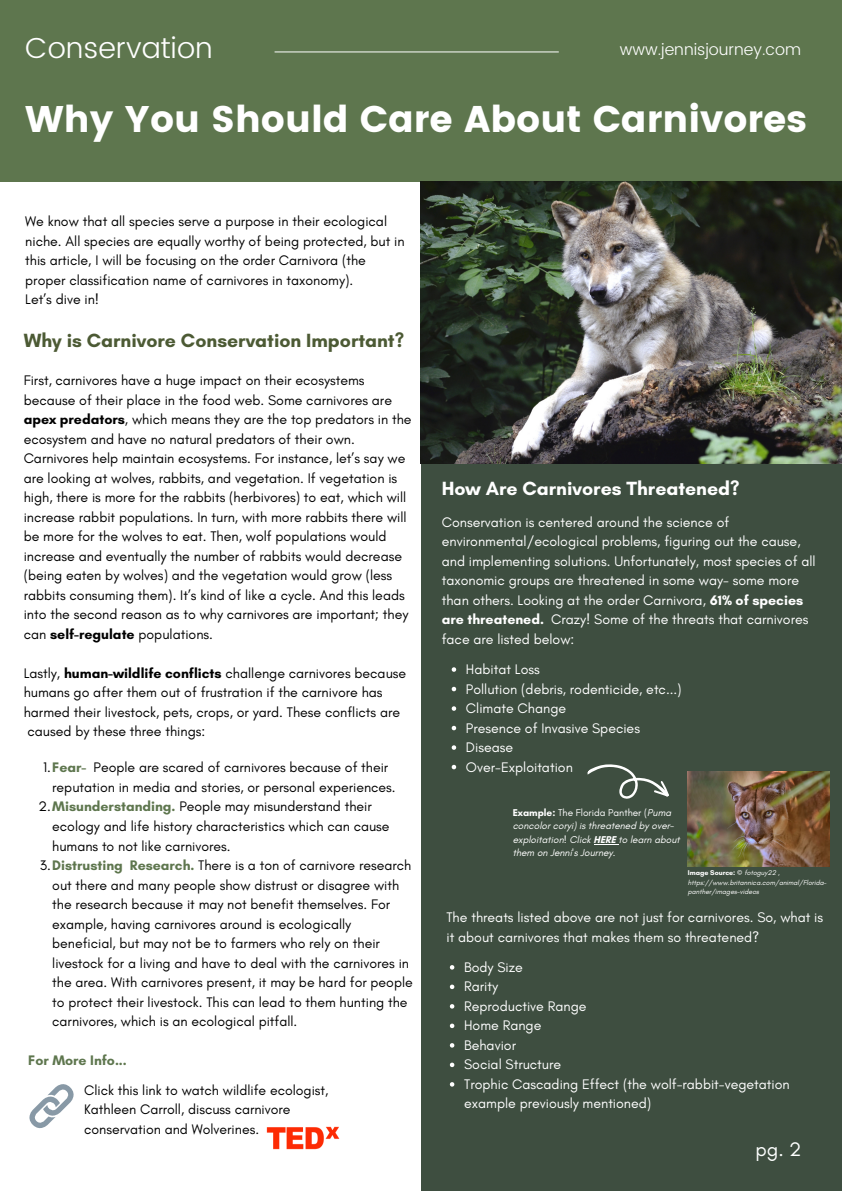
<style>
.page{position:relative;width:842px;height:1191px;background:#fff}
.page>*{position:absolute;margin:0;border:0;box-sizing:border-box;transform-origin:0 0}
.t1{font:37px "Poppins";color:#fff}
.t2{font:300 28.9px "Poppins";color:#fff}
.t3{font:20px "Glacial Indifference";color:#fdfffe}
.t4{font:700 19.4px "Glacial Indifference";color:#4c5a34}
.t5{font:700 19.4px "Glacial Indifference";color:#fff}
.t6{font:300 15.9px "Poppins";color:#fff}
.t7{font:14.1px/19.5px "Glacial Indifference";color:#000}
.t8{font:14.1px/19.5px "Glacial Indifference";color:#fff}
.t9{font:700 14.1px "Glacial Indifference";color:#5e764e}
.t10{font:italic 10.1px/13.5px "Glacial Indifference";color:#fff}
.t11{font:italic 7.1px/9.4px "Glacial Indifference";color:#fff}
.s1{font-weight:700}
.s2{font-weight:700;color:#5e764e}
.s3{font-weight:700;font-style:normal}
.s4{font-style:normal}
</style>
<div class="page">
<div style="left:0;top:0;width:842px;height:182px;background:#5e764e"></div>
<div style="left:421px;top:463px;width:421px;height:727px;background:#3e4e40"></div>
<hr style="left:275px;top:52px;width:284px;height:1px;background:#fff">
<img style="left:421px;top:182px;width:421px;height:282px">
<svg style="left:29px;top:1084px;width:45px;height:45px"></svg>
<img style="left:266px;top:1126px;width:73px;height:22px">
<img style="left:687px;top:771px;width:142px;height:95px">
<svg style="left:587px;top:764px;width:82px;height:35px"></svg>
<svg style="left:452px;top:667px;width:4px;height:4px"></svg>
<svg style="left:452px;top:686px;width:4px;height:5px"></svg>
<svg style="left:452px;top:706px;width:4px;height:4px"></svg>
<svg style="left:452px;top:725px;width:4px;height:5px"></svg>
<svg style="left:452px;top:745px;width:4px;height:4px"></svg>
<svg style="left:452px;top:764px;width:4px;height:5px"></svg>
<svg style="left:450px;top:965px;width:4px;height:4px"></svg>
<svg style="left:450px;top:984px;width:4px;height:4px"></svg>
<svg style="left:450px;top:1004px;width:4px;height:4px"></svg>
<svg style="left:450px;top:1023px;width:4px;height:4px"></svg>
<svg style="left:450px;top:1043px;width:4px;height:4px"></svg>
<svg style="left:450px;top:1062px;width:4px;height:4px"></svg>
<svg style="left:450px;top:1082px;width:4px;height:4px"></svg>
<h2 class="t2" style="left:25px;top:31px;width:189px">Conservation</h2>
<p class="t6" style="left:620px;top:40px;width:183px">www.jennisjourney.com</p>
<h1 class="t1" style="left:25px;top:97px;width:783px">Why You Should Care About Carnivores</h1>
<p class="t7" style="left:25px;top:211px;width:381px">We know that all species serve a purpose in their ecological niche. All species are equally worthy of being protected, but in this article, I will be focusing on the order Carnivora (the proper classification name of carnivores in taxonomy).<br>Let’s dive in!</p>
<h3 class="t4" style="left:24px;top:329px;width:382px">Why is Carnivore Conservation Important?</h3>
<p class="t7" style="left:24px;top:370px;width:389px">First, carnivores have a huge impact on their ecosystems because of their place in the food web. Some carnivores are <span class="s1">apex predators</span>, which means they are the top predators in the ecosystem and have no natural predators of their own.<br>Carnivores help maintain ecosystems. For instance, let’s say we are looking at wolves, rabbits, and vegetation. If vegetation is high, there is more for the rabbits (herbivores) to eat, which will increase rabbit populations. In turn, with more rabbits there will be more for the wolves to eat. Then, wolf populations would increase and eventually the number of rabbits would decrease (being eaten by wolves) and the vegetation would grow (less rabbits consuming them). It’s kind of like a cycle. And this leads into the second reason as to why carnivores are important; they can <span class="s1">self-regulate</span> populations.</p>
<p class="t7" style="left:24px;top:663px;width:384px">Lastly, <span class="s1">human-wildlife conflicts</span> challenge carnivores because humans go after them out of frustration if the carnivore has harmed their livestock, pets, crops, or yard. These conflicts are caused by these three things:</p>
<p class="t7" style="left:43px;top:757px;width:347px">1.<span class="s2">Fear-</span> People are scared of carnivores because of their</p>
<p class="t7" style="left:52px;top:777px;width:345px">reputation in media and stories, or personal experiences.</p>
<p class="t7" style="left:38px;top:796px;width:335px">2.<span class="s2">Misunderstanding.</span> People may misunderstand their</p>
<p class="t7" style="left:52px;top:816px;width:339px">ecology and life history characteristics which can cause</p>
<p class="t7" style="left:52px;top:835px;width:180px">humans to not like carnivores.</p>
<p class="t7" style="left:40px;top:855px;width:373px">3.<span class="s2">Distrusting Research.</span> There is a ton of carnivore research</p>
<p class="t7" style="left:52px;top:874px;width:348px">out there and many people show distrust or disagree with</p>
<p class="t7" style="left:52px;top:894px;width:340px">the research because it may not benefit themselves. For</p>
<p class="t7" style="left:52px;top:913px;width:300px">example, having carnivores around is ecologically</p>
<p class="t7" style="left:52px;top:933px;width:329px">beneficial, but may not be to farmers who rely on their</p>
<p class="t7" style="left:52px;top:952px;width:358px">livestock for a living and have to deal with the carnivores in</p>
<p class="t7" style="left:52px;top:972px;width:362px">the area. With carnivores present, it may be hard for people</p>
<p class="t7" style="left:52px;top:991px;width:357px">to protect their livestock. This can lead to them hunting the</p>
<p class="t7" style="left:52px;top:1011px;width:247px">carnivores, which is an ecological pitfall.</p>
<p class="t9" style="left:28px;top:1050px;width:100px">For More Info...</p>
<p class="t7" style="left:84px;top:1079px;width:246px">Click this link to watch wildlife ecologist,<br>Kathleen Carroll, discuss carnivore conservation and Wolverines.</p>
<h3 class="t5" style="left:442px;top:476px;width:299px">How Are Carnivores Threatened?</h3>
<p class="t8" style="left:442px;top:512px;width:375px">Conservation is centered around the science of environmental/ecological problems, figuring out the cause, and implementing solutions. Unfortunately, most species of all taxonomic groups are threatened in some way- some more than others. Looking at the order Carnivora, <span class="s1">61% of species are threatened.</span> Crazy! Some of the threats that carnivores face are listed below:</p>
<p class="t8" style="left:466px;top:659px;width:217px">Habitat Loss<br>Pollution (debris, rodenticide, etc...)<br>Climate Change<br>Presence of Invasive Species<br>Disease<br>Over-Exploitation</p>
<p class="t10" style="left:513px;top:805px;width:169px"><span class="s3">Example:</span> <span class="s4">The Florida Panther (</span>Puma concolor coryi) is threatened by over&shy;exploitation! Click <span class="s3">HERE</span> to learn about them on Jenni's Journey.</p>
<p class="t11" style="left:688px;top:868px;width:140px"><span class="s3">Image Source:</span> © fotoguy22 , https://www.britannica.com/animal/Florida&shy;panther/images-videos</p>
<p class="t8" style="left:446px;top:907px;width:378px">The threats listed above are not just for carnivores. So, what is it about carnivores that makes them so threatened?</p>
<p class="t8" style="left:464px;top:957px;width:327px">Body Size<br>Rarity<br>Reproductive Range<br>Home Range<br>Behavior<br>Social Structure<br>Trophic Cascading Effect (the wolf-rabbit-vegetation example previously mentioned)</p>
<h3 class="t3" style="left:756px;top:1136px;width:47px">pg. 2</h3>
</div>
